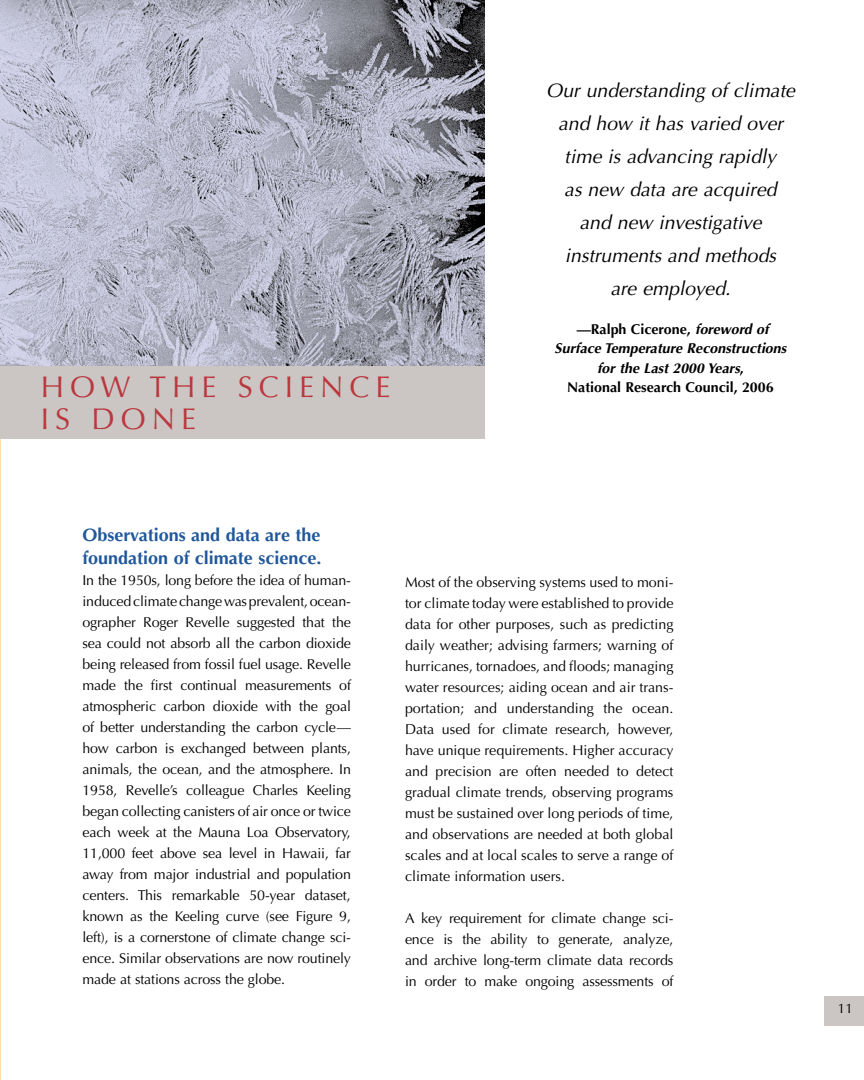
<style>
.page{position:relative;width:864px;height:1080px;background:#fff}
.page>*{position:absolute;margin:0;border:0;box-sizing:border-box;transform-origin:0 0}
.t1{font:30px "Optima";letter-spacing:.2em;color:#b9383e}
.t2{font:italic 19.5px/33px "Optima";color:#000;text-align:center}
.t3{font:700 18px/22.5px "Optima";color:#20589b}
.t4{font:14.25px/21px "Optima";letter-spacing:-.01em;color:#000;text-align:justify}
.t5{font:italic 700 14.25px/19.5px "Optima";color:#000;text-align:center}
.t6{font:13.5px "Optima";color:#000}
.s1{font-style:normal}
</style>
<div class="page">
<div style="left:824px;top:996px;width:40px;height:29px;background:#cbc6c4"></div>
<hr style="left:0;top:43px;width:2px;height:1037px;background:#fda">
<img style="left:0;top:0;width:484px;height:367px">
<div style="left:0;top:367px;width:484px;height:72px;background:#cbc6c4"></div>
<h1 class="t1" style="left:41px;top:370px;width:132px">How the</h1>
<h1 class="t1" style="left:238px;top:370px;width:44px">Science</h1>
<h1 class="t1" style="left:41px;top:401px;width:106px">Is Done</h1>
<h2 class="t2" style="left:546px;top:74px;width:250px">Our understanding of climate and how it has varied over time is advancing rapidly<br>as new data are acquired and new investigative instruments and methods<br>are employed.</h2>
<p class="t5" style="left:555px;top:319px;width:233px"><span class="s1">—Ralph Cicerone,</span> foreword of<br>Surface Temperature Reconstructions for the Last 2000 Years<span class="s1">,<br>National Research Council, 2006</span></p>
<p class="t3" style="left:82px;top:524px;width:240px">Observations and data are the foundation of climate science.</p>
<p class="t4" style="left:82px;top:570px;width:270px">In the 1950s, long before the idea of human&shy;induced climate change was prevalent, ocean&shy;ographer Roger Revelle suggested that the sea could not absorb all the carbon dioxide being released from fossil fuel usage. Revelle made the first continual measurements of atmospheric carbon dioxide with the goal of better understanding the carbon cycle— how carbon is exchanged between plants, animals, the ocean, and the atmosphere. In 1958, Revelle’s colleague Charles Keeling began collecting canisters of air once or twice each week at the Mauna Loa Observatory, 11,000 feet above sea level in Hawaii, far away from major industrial and population centers. This remarkable 50-year dataset, known as the Keeling curve (see Figure 9, left), is a cornerstone of climate change sci&shy;ence. Similar observations are now routinely made at stations across the globe.</p>
<p class="t4" style="left:405px;top:572px;width:270px">Most of the observing systems used to moni&shy;tor climate today were established to provide data for other purposes, such as predicting daily weather; advising farmers; warning of hurricanes, tornadoes, and floods; managing water resources; aiding ocean and air trans&shy;portation; and understanding the ocean.<br>Data used for climate research, however, have unique requirements. Higher accuracy and precision are often needed to detect gradual climate trends, observing programs must be sustained over long periods of time, and observations are needed at both global scales and at local scales to serve a range of climate information users.</p>
<p class="t4" style="left:405px;top:908px;width:270px">A key requirement for climate change sci&shy;ence is the ability to generate, analyze, and archive long-term climate data records in order to make ongoing assessments of</p>
<p class="t6" style="left:838px;top:1000px;width:17px">11</p>
</div>
